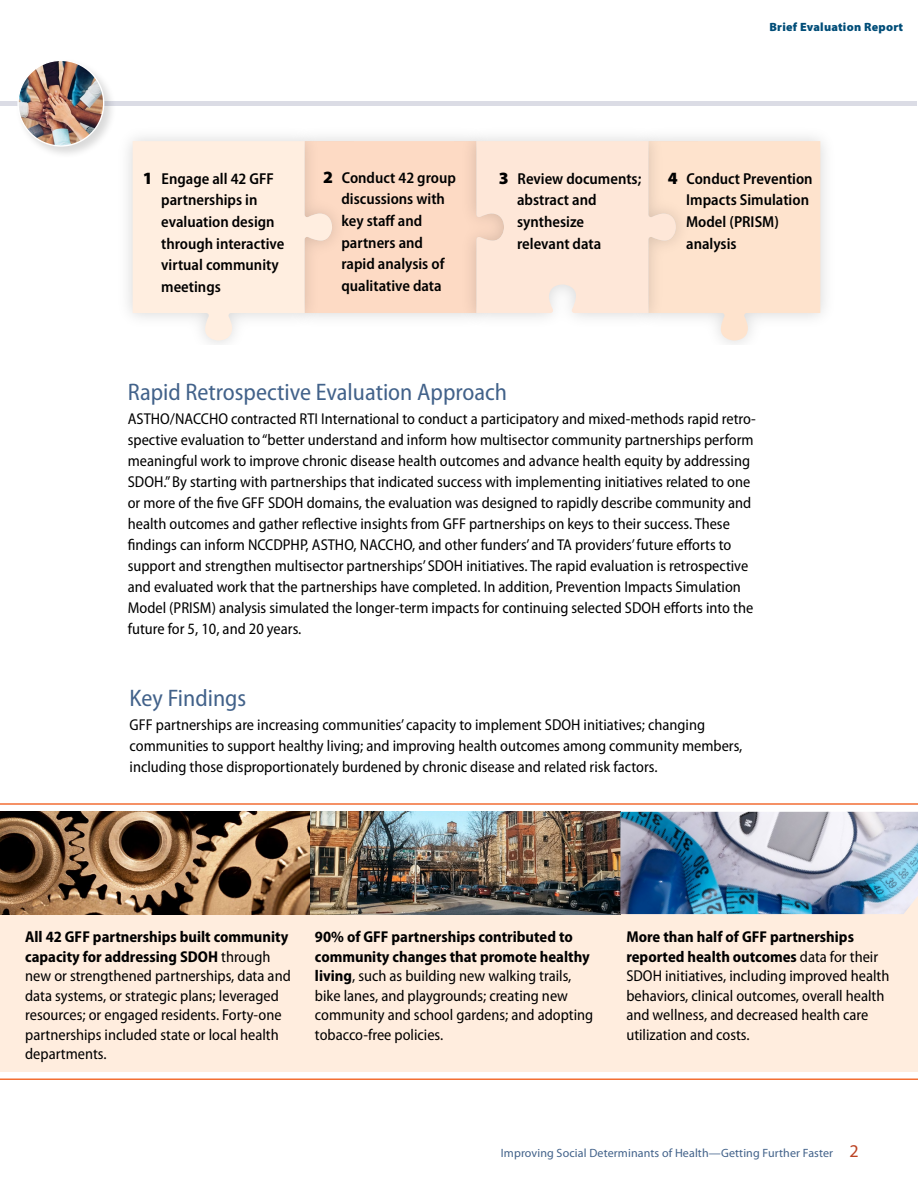
<style>
.page{position:relative;width:918px;height:1188px;background:#fff}
.page>*{position:absolute;margin:0;border:0;box-sizing:border-box;transform-origin:0 0}
.t1{font:semi-condensed 24px "Myriad Pro";color:#42628a}
.t2{font:600 semi-condensed 15.9px/21.6px "Myriad Pro";color:#000}
.t3{font:semi-condensed 15.75px/19.5px "Myriad Pro";color:#000}
.t4{font:12px "Myriad Pro";letter-spacing:.01em;color:#42628a}
.t5{font:900 12px "Myriad Pro";letter-spacing:.02em;color:#004d78}
.s1{font-weight:900;font-stretch:normal;font-size:17.25px}
.s2{font-weight:700}
.s3{font-size:18px;color:#bc4323}
</style>
<div class="page">
<div style="left:0;top:837px;width:918px;height:234px;background:#ffedde"></div>
<img style="left:698px;top:137px;width:127px;height:207px">
<div style="left:455px;top:132px;width:243px;height:9px;background:#f5f5f5"></div>
<svg style="left:133px;top:141px;width:687px;height:200px;background:#fce7d7"></svg>
<img style="left:0;top:812px;width:918px;height:102px">
<hr style="left:0;top:803px;width:918px;height:2px;background:#f36e33">
<hr style="left:0;top:1078px;width:918px;height:2px;background:#f36e33">
<hr style="left:0;top:101px;width:916px;height:4px;background:#dbdce5">
<div style="left:15px;top:57px;width:102px;height:102px;background:#000;opacity:.15"></div>
<img style="left:18px;top:60px;width:86px;height:86px;border-radius:43px">
<p class="t5" style="left:770px;top:20px;width:135px">Brief Evaluation Report</p>
<p class="t2" style="left:161px;top:168px;width:125px;text-indent:-18px"><span class="s1">1</span> Engage all 42 GFF partnerships in evaluation design through interactive virtual community meetings</p>
<p class="t2" style="left:341px;top:167px;width:116px;text-indent:-18px"><span class="s1">2</span> Conduct 42 group discussions with key sta˜ and partners and rapid analysis of qualitative data</p>
<p class="t2" style="left:517px;top:168px;width:126px;text-indent:-18px"><span class="s1">3</span> Review documents; abstract and synthesize<br>relevant data</p>
<p class="t2" style="left:686px;top:168px;width:128px;text-indent:-18px"><span class="s1">4</span> Conduct Prevention<br>Impacts Simulation<br>Model (PRISM) analysis</p>
<h2 class="t1" style="left:128px;top:379px;width:381px">Rapid Retrospective Evaluation Approach</h2>
<p class="t3" style="left:128px;top:408px;width:630px;line-height:21px">ASTHO/NACCHO contracted RTI International to conduct a participatory and mixed-methods rapid retro&shy;spective evaluation to “better understand and inform how multisector community partnerships perform meaningful work to improve chronic disease health outcomes and advance health equity by addressing SDOH.” By starting with partnerships that indicated success with implementing initiatives related to one or more of the fve GFF SDOH domains, the evaluation was designed to rapidly describe community and health outcomes and gather refective insights from GFF partnerships on keys to their success. These fndings can inform NCCDPHP, ASTHO, NACCHO, and other funders’ and TA providers’ future eforts to support and strengthen multisector partnerships’ SDOH initiatives. The rapid evaluation is retrospective and evaluated work that the partnerships have completed. In addition, Prevention Impacts Simulation Model (PRISM) analysis simulated the longer-term impacts for continuing selected SDOH eforts into the future for 5, 10, and 20 years.</p>
<h2 class="t1" style="left:130px;top:685px;width:118px">Key Findings</h2>
<p class="t3" style="left:130px;top:714px;width:614px;line-height:21px">GFF partnerships are increasing communities’ capacity to implement SDOH initiatives; changing communities to support healthy living; and improving health outcomes among community members, including those disproportionately burdened by chronic disease and related risk factors.</p>
<p class="t3" style="left:25px;top:928px;width:267px"><span class="s2">All 42 GFF partnerships built community capacity for addressing SDOH</span> through new or strengthened partnerships, data and data systems, or strategic plans; leveraged resources; or engaged residents. Forty-one partnerships included state or local health departments.</p>
<p class="t3" style="left:315px;top:928px;width:280px"><span class="s2">90% of GFF partnerships contributed to community changes that promote healthy living</span>, such as building new walking trails, bike lanes, and playgrounds; creating new community and school gardens; and adopting tobacco-free policies.</p>
<p class="t3" style="left:626px;top:928px;width:265px"><span class="s2">More than half of GFF partnerships reported health outcomes</span> data for their SDOH initiatives, including improved health behaviors, clinical outcomes, overall health and wellness, and decreased health care utilization and costs.</p>
<p class="t4" style="left:501px;top:1146px;width:359px">Improving Social Determinants of Health—Getting Further Faster <span class="s3">2</span></p>
</div>
